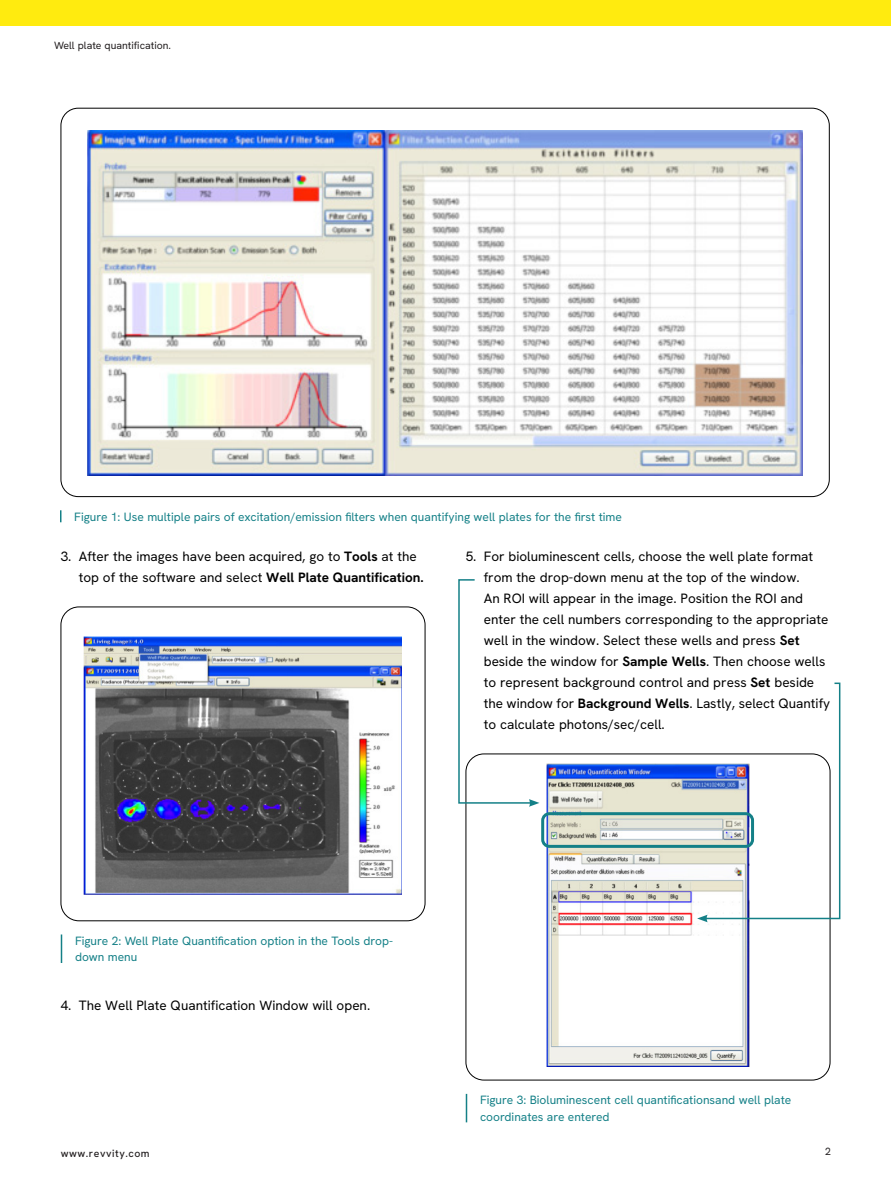
<style>
.page{position:relative;width:891px;height:1188px;background:#fff}
.page>*{position:absolute;margin:0;border:0;box-sizing:border-box;transform-origin:0 0}
.Body_Number_Bullet{font:300 13.5px/21px "Hanken Grotesk";color:#000}
.Captions{font:300 12px/16.5px "Hanken Grotesk";color:#148087}
.t1{font:300 10.5px "Hanken Grotesk";color:#231f20}
.t2{font:500 10.5px "Hanken Grotesk";letter-spacing:.05em;color:#231f20}
.s1{font-weight:700}
</style>
<div class="page">
<div style="left:0;top:0;width:891px;height:26px;background:#ffeb0f"></div>
<svg style="left:60px;top:510px;width:2px;height:12px"></svg>
<img style="left:87px;top:131px;width:715px;height:345px">
<img style="left:84px;top:637px;width:317px;height:258px">
<div style="left:61px;top:607px;width:364px;height:314px;border:1px solid #000;border-radius:18px"></div>
<svg style="left:61px;top:934px;width:1px;height:29px"></svg>
<img style="left:546px;top:764px;width:203px;height:302px">
<svg style="left:466px;top:1094px;width:1px;height:28px"></svg>
<svg style="left:458px;top:579px;width:81px;height:228px"></svg>
<svg style="left:697px;top:682px;width:144px;height:240px"></svg>
<div style="left:541px;top:812px;width:213px;height:36px;border:3px solid #148087;border-radius:7px"></div>
<p class="t1" style="left:54px;top:39px;width:119px">Well plate quantification.</p>
<p class="Captions" style="left:74px;top:508px;width:549px">Figure 1: Use multiple pairs of excitation/emission filters when quantifying well plates for the first time</p>
<p class="Body_Number_Bullet" style="left:79px;top:546px;width:346px;text-indent:-18px">3. After the images have been acquired, go to <span class="s1">Tools</span> at the top of the software and select <span class="s1">Well Plate Quantification.</span></p>
<p class="Body_Number_Bullet" style="left:484px;top:546px;width:348px;text-indent:-18px">5. For bioluminescent cells, choose the well plate format from the drop-down menu at the top of the window.<br>An ROI will appear in the image. Position the ROI and enter the cell numbers corresponding to the appropriate well in the window. Select these wells and press <span class="s1">Set </span>beside the window for <span class="s1">Sample Wells</span>. Then choose wells to represent background control and press <span class="s1">Set</span> beside the window for <span class="s1">Background Wells</span>. Lastly, select Quantify to calculate photons/sec/cell.</p>
<p class="Captions" style="left:75px;top:932px;width:320px">Figure 2: Well Plate Quantification option in the Tools drop&shy;down menu</p>
<p class="Body_Number_Bullet" style="left:61px;top:994px;width:311px">4. The Well Plate Quantification Window will open.</p>
<p class="Captions" style="left:480px;top:1092px;width:313px">Figure 3: Bioluminescent cell quantificationsand well plate coordinates are entered</p>
<p class="t2" style="left:61px;top:1147px;width:90px">www.revvity.com</p>
<p class="t1" style="left:825px;top:1145px;width:7px">2</p>
</div>
